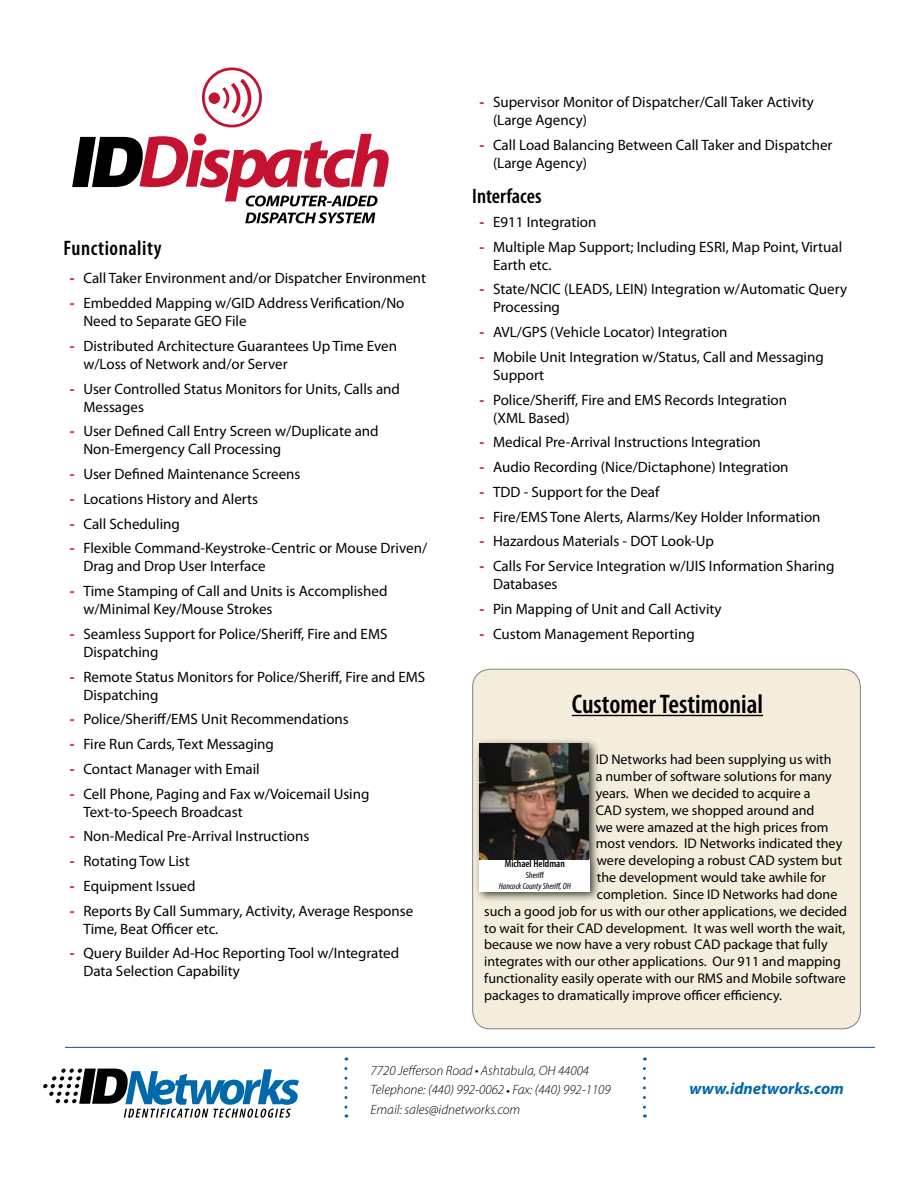
<style>
.page{position:relative;width:918px;height:1188px;background:#fff}
.page>*{position:absolute;margin:0;border:0;box-sizing:border-box;transform-origin:0 0}
.t1{font:600 condensed 27px "Myriad Pro";color:#000}
.t2{font:600 condensed 21px "Myriad Pro";letter-spacing:.025em;color:#000}
.t3{font:600 condensed 21px "Myriad Pro";color:#000}
.t4{font:italic 700 16.5px "Myriad Pro";color:#0069aa}
.t5{font:15px/24.8px "Myriad Pro";color:#000}
.t6{font:700 15px/24.8px "Myriad Pro";color:#c41230}
.t7{font:14.1px "Myriad Pro";color:#000}
.t8{font:italic 300 13.5px/19.5px "Myriad Pro";color:#000}
.t9{font:600 condensed 10.5px "Myriad Pro";color:#000}
.t10{font:italic condensed 9px "Myriad Pro";color:#000}
.t11{font:condensed 9px "Myriad Pro";color:#000}
</style>
<div class="page">
<div style="left:473px;top:669px;width:387px;height:360px;background:#f5eddc;border-radius:18px"></div>
<svg style="left:43px;top:1069px;width:256px;height:49px"></svg>
<svg style="left:344px;top:1069px;width:3px;height:49px"></svg>
<svg style="left:643px;top:1069px;width:3px;height:49px"></svg>
<svg style="left:202px;top:67px;width:60px;height:60px"></svg>
<div style="left:209px;top:92px;width:11px;height:12px;background:#c41230;border-radius:50%"></div>
<svg style="left:72px;top:133px;width:317px;height:73px"></svg>
<svg style="left:245px;top:212px;width:130px;height:11px"></svg>
<hr style="left:65px;top:1047px;width:810px;height:1px;background:#00539b">
<hr style="left:572px;top:715px;width:191px;height:1px;background:#000">
<div style="left:474px;top:738px;width:129px;height:166px;background:#000;opacity:.75"></div>
<div style="left:480px;top:859px;width:110px;height:33px;background:#fff"></div>
<img style="left:480px;top:744px;width:109px;height:116px">
<p class="t6" style="left:480px;top:89px;width:6px">-</p>
<p class="t6" style="left:480px;top:132px;width:6px">-</p>
<p class="t5" style="left:493px;top:93px;width:322px;line-height:18px">Supervisor Monitor of Dispatcher/Call Taker Activity (Large Agency)</p>
<p class="t5" style="left:493px;top:136px;width:341px;line-height:18px">Call Load Balancing Between Call Taker and Dispatcher (Large Agency)</p>
<h2 class="t2" style="left:64px;top:235px;width:99px">Functionality</h2>
<p class="t6" style="left:70px;top:266px;width:6px">- -</p>
<p class="t6" style="left:70px;top:333px;width:6px">-</p>
<p class="t6" style="left:70px;top:376px;width:6px">-</p>
<p class="t6" style="left:70px;top:419px;width:6px">-</p>
<p class="t6" style="left:70px;top:461px;width:6px;text-align:justify">- - - -</p>
<p class="t6" style="left:70px;top:578px;width:6px">-</p>
<p class="t6" style="left:70px;top:621px;width:6px">-</p>
<p class="t6" style="left:70px;top:664px;width:6px">-</p>
<p class="t6" style="left:70px;top:707px;width:6px;text-align:justify">- - - -</p>
<p class="t6" style="left:70px;top:824px;width:6px;text-align:justify">- - - -</p>
<p class="t6" style="left:70px;top:941px;width:6px">-</p>
<p class="t5" style="left:83px;top:266px;width:344px">Call Taker Environment and/or Dispatcher Environment<br>Embedded Mapping w/GID Address Verification/No</p>
<p class="t5" style="left:83px;top:309px;width:315px">Need to Separate GEO File<br>Distributed Architecture Guarantees Up Time Even</p>
<p class="t5" style="left:83px;top:351px;width:318px">w/Loss of Network and/or Server<br>User Controlled Status Monitors for Units, Calls and</p>
<p class="t5" style="left:83px;top:394px;width:297px">Messages<br>User Defined Call Entry Screen w/Duplicate and</p>
<p class="t5" style="left:83px;top:437px;width:345px">Non-Emergency Call Processing<br>User Defined Maintenance Screens<br>Locations History and Alerts<br>Call Scheduling<br>Flexible Command-Keystroke-Centric or Mouse Driven/</p>
<p class="t5" style="left:83px;top:554px;width:306px">Drag and Drop User Interface<br>Time Stamping of Call and Units is Accomplished</p>
<p class="t5" style="left:83px;top:597px;width:306px">w/Minimal Key/Mouse Strokes<br>Seamless Support for Police/Sheriff, Fire and EMS</p>
<p class="t5" style="left:83px;top:639px;width:343px">Dispatching<br>Remote Status Monitors for Police/Sheriff, Fire and EMS</p>
<p class="t5" style="left:83px;top:682px;width:288px">Dispatching<br>Police/Sheriff/EMS Unit Recommendations<br>Fire Run Cards, Text Messaging<br>Contact Manager with Email<br>Cell Phone, Paging and Fax w/Voicemail Using</p>
<p class="t5" style="left:83px;top:799px;width:331px">Text-to-Speech Broadcast<br>Non-Medical Pre-Arrival Instructions<br>Rotating Tow List<br>Equipment Issued<br>Reports By Call Summary, Activity, Average Response</p>
<p class="t5" style="left:83px;top:916px;width:317px">Time, Beat Officer etc.<br>Query Builder Ad-Hoc Reporting Tool w/Integrated</p>
<p class="t5" style="left:83px;top:959px;width:158px">Data Selection Capability</p>
<h2 class="t3" style="left:472px;top:183px;width:71px">Interfaces</h2>
<p class="t6" style="left:480px;top:209px;width:6px">- -</p>
<p class="t6" style="left:480px;top:276px;width:6px">-</p>
<p class="t6" style="left:480px;top:319px;width:6px">- -</p>
<p class="t6" style="left:480px;top:387px;width:6px">-</p>
<p class="t6" style="left:480px;top:429px;width:6px;text-align:justify">- - - - - -</p>
<p class="t6" style="left:480px;top:596px;width:6px">- -</p>
<p class="t5" style="left:493px;top:209px;width:351px">E911 Integration<br>Multiple Map Support; Including ESRI, Map Point, Virtual</p>
<p class="t5" style="left:493px;top:252px;width:356px">Earth etc.<br>State/NCIC (LEADS, LEIN) Integration w/Automatic Query</p>
<p class="t5" style="left:493px;top:295px;width:332px">Processing<br>AVL/GPS (Vehicle Locator) Integration<br>Mobile Unit Integration w/Status, Call and Messaging</p>
<p class="t5" style="left:493px;top:362px;width:296px">Support<br>Police/Sheriff, Fire and EMS Records Integration</p>
<p class="t5" style="left:493px;top:405px;width:343px">(XML Based)<br>Medical Pre-Arrival Instructions Integration<br>Audio Recording (Nice/Dictaphone) Integration<br>TDD - Support for the Deaf<br>Fire/EMS Tone Alerts, Alarms/Key Holder Information Hazardous Materials - DOT Look-Up<br>Calls For Service Integration w/IJIS Information Sharing</p>
<p class="t5" style="left:493px;top:571px;width:230px">Databases<br>Pin Mapping of Unit and Call Activity<br>Custom Management Reporting</p>
<h1 class="t1" style="left:572px;top:687px;width:193px">Customer Testimonial</h1>
<p class="t7" style="left:596px;top:751px;width:237px">ID Networks had been supplying us with</p>
<p class="t7" style="left:596px;top:768px;width:238px">a number of software solutions for many</p>
<p class="t7" style="left:596px;top:785px;width:216px">years. When we decided to acquire a</p>
<p class="t7" style="left:596px;top:801px;width:220px">CAD system, we shopped around and</p>
<p class="t7" style="left:596px;top:818px;width:234px">we were amazed at the high prices from</p>
<p class="t7" style="left:596px;top:835px;width:248px">most vendors. ID Networks indicated they</p>
<p class="t7" style="left:597px;top:852px;width:247px">were developing a robust CAD system but</p>
<p class="t7" style="left:597px;top:869px;width:231px">the development would take awhile for</p>
<p class="t7" style="left:597px;top:886px;width:242px">completion. Since ID Networks had done</p>
<p class="t7" style="left:484px;top:902px;width:364px">such a good job for us with our other applications, we decided</p>
<p class="t7" style="left:484px;top:919px;width:363px">to wait for their CAD development. It was well worth the wait,</p>
<p class="t7" style="left:484px;top:936px;width:345px">because we now have a very robust CAD package that fully</p>
<p class="t7" style="left:484px;top:953px;width:358px">integrates with our other applications. Our 911 and mapping</p>
<p class="t7" style="left:484px;top:970px;width:363px">functionality easily operate with our RMS and Mobile software</p>
<p class="t7" style="left:484px;top:987px;width:299px">packages to dramatically improve officer efficiency.</p>
<p class="t9" style="left:505px;top:858px;width:62px">Michael Heldman</p>
<p class="t11" style="left:526px;top:870px;width:20px">Sheriff</p>
<p class="t10" style="left:499px;top:881px;width:74px">Hancock County Sheriff, OH</p>
<p class="t8" style="left:371px;top:1060px;width:242px">7720 Jefferson Road ● Ashtabula, OH 44004<br>Telephone: (440) 992-0062 ● Fax: (440) 992-1109<br>Email: sales@idnetworks.com</p>
<p class="t4" style="left:690px;top:1078px;width:156px">www.idnetworks.com</p>
</div>
